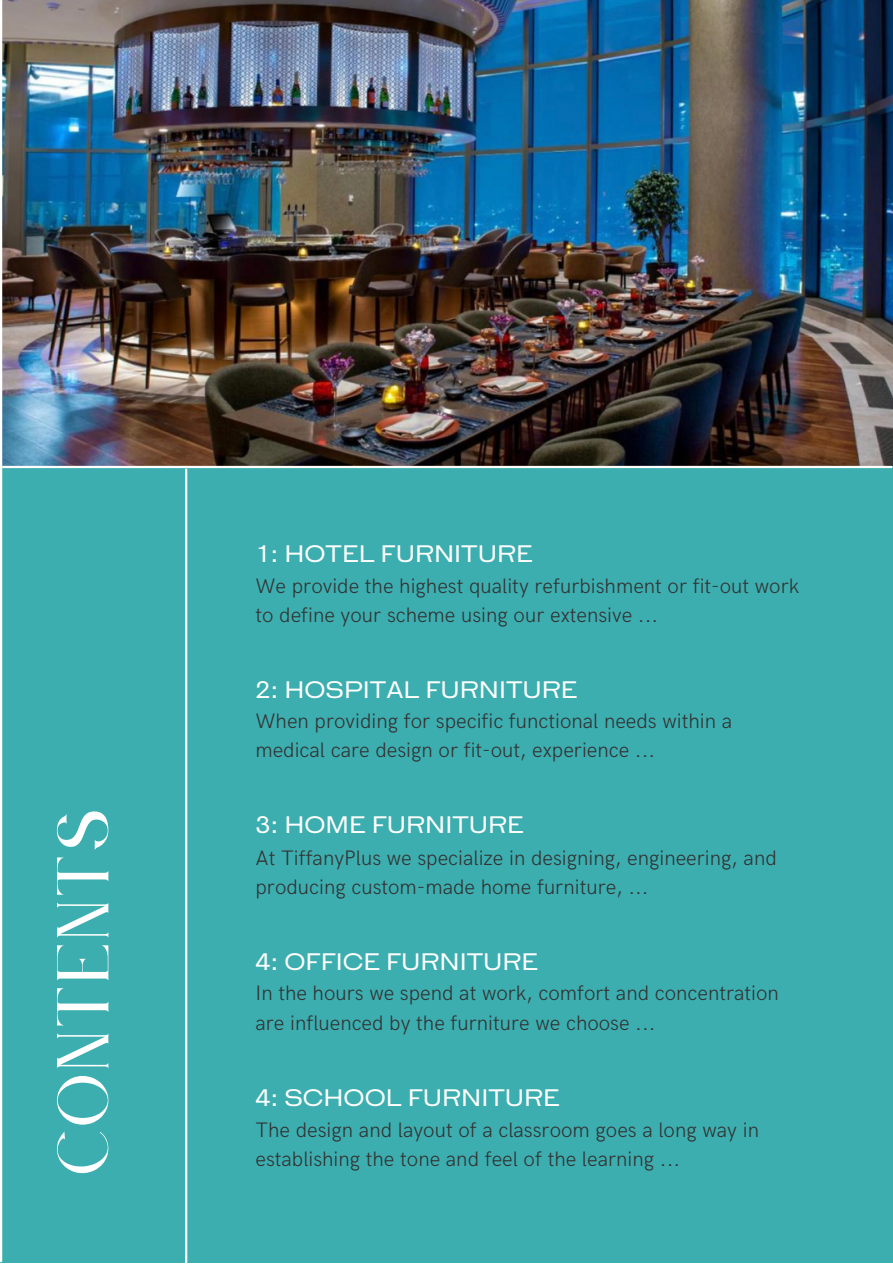
<style>
.page{position:relative;width:893px;height:1264px;background:#fff}
.page>*{position:absolute;margin:0;border:0;box-sizing:border-box;transform-origin:0 0}
.t1{font:64.5px "Le Jour Serif";letter-spacing:.06em;color:#fff}
.t2{font:500 22.5px "HK Gothic";color:#fff}
.t3{font:300 21px/29.2px "HK Grotesk";color:#333}
</style>
<div class="page">
<div style="left:0;top:0;width:892px;height:1262px;background:#3caeb0"></div>
<hr style="left:185px;top:469px;width:2px;height:793px;background:#fefefe">
<img style="left:3px;top:0;width:889px;height:465px">
<hr style="left:3px;top:466px;width:888px;height:2px;background:#fffefd">
<hr style="left:0;top:1px;width:2px;height:1260px;background:#fefefe">
<h1 class="t1" style="left:48px;top:1173px;width:366px;rotate:-90deg">CONTENTS</h1>
<p class="t2" style="left:255px;top:541px;width:279px">1: HOTEL FURNITURE</p>
<p class="t3" style="left:255px;top:572px;width:545px">We provide the highest quality refurbishment or fit-out work to define your scheme using our extensive ...</p>
<p class="t2" style="left:255px;top:678px;width:323px">2: HOSPITAL FURNITURE</p>
<p class="t3" style="left:255px;top:707px;width:478px">When providing for specific functional needs within a medical care design or fit-out, experience ...</p>
<p class="t2" style="left:255px;top:813px;width:270px">3: HOME FURNITURE</p>
<p class="t3" style="left:255px;top:843px;width:523px">At TiffanyPlus we specialize in designing, engineering, and producing custom-made home furniture, ...</p>
<p class="t2" style="left:255px;top:949px;width:284px">4: OFFICE FURNITURE</p>
<p class="t3" style="left:255px;top:979px;width:525px">In the hours we spend at work, comfort and concentration are influenced by the furniture we choose ...</p>
<p class="t2" style="left:255px;top:1085px;width:306px">4: SCHOOL FURNITURE</p>
<p class="t3" style="left:255px;top:1116px;width:505px">The design and layout of a classroom goes a long way in establishing the tone and feel of the learning ...</p>
</div>
